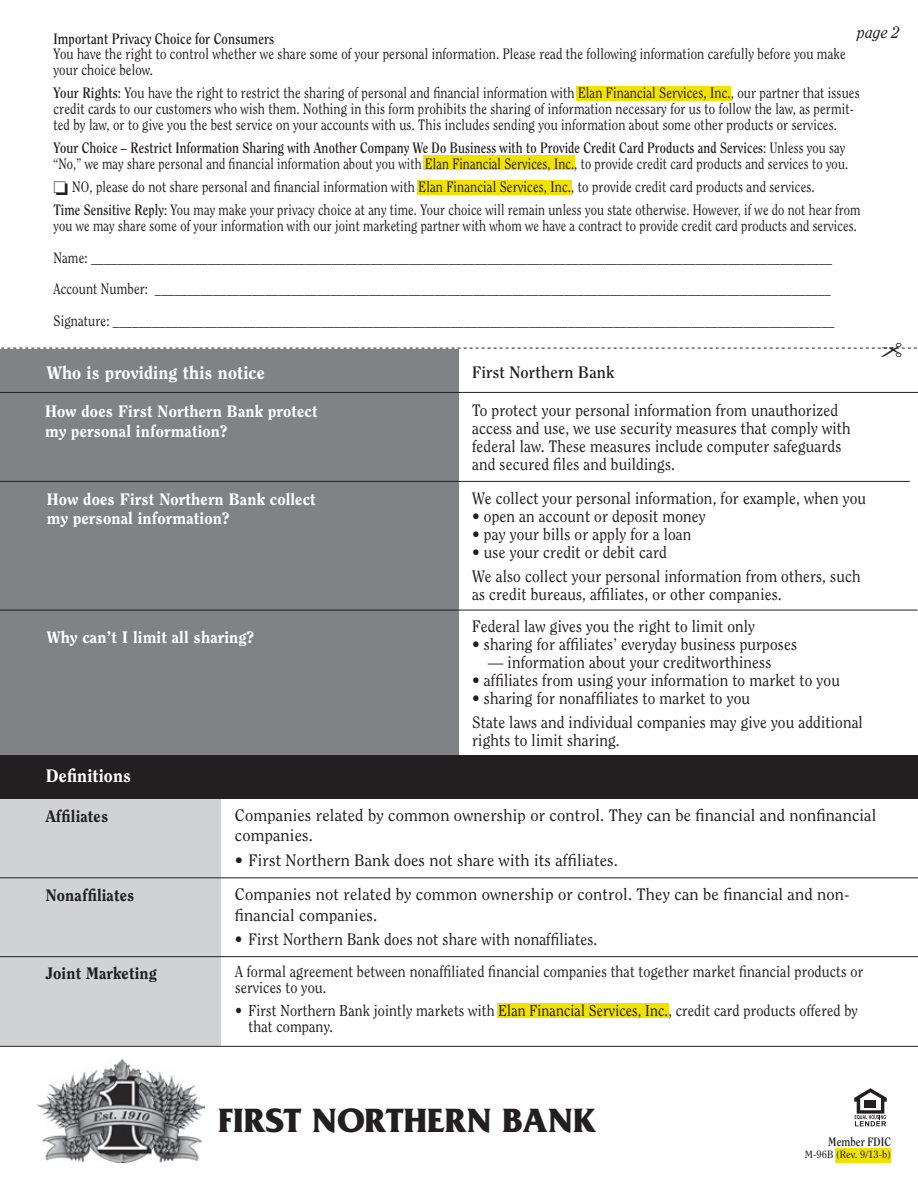
<style>
.page{position:relative;width:918px;height:1188px;background:#fff}
.page>*{position:absolute;margin:0;border:0;box-sizing:border-box;transform-origin:0 0}
.t1{font:700 35.4px "Friz Quadrata";color:#231f20}
.t2{font:800 18px "Clearface";letter-spacing:.01em;color:#fff}
.t3{font:16.5px/18px "Clearface";letter-spacing:.01em;color:#231f20;scale:.93 1}
.t4{font:16.5px/20.2px "Clearface";letter-spacing:.01em;color:#231f20}
.t5{font:800 16.5px/19.8px "Clearface";letter-spacing:.01em;color:#fff}
.t6{font:800 16.5px "Clearface";letter-spacing:.01em;color:#231f20}
.t7{font:700 16.5px "Clearface";letter-spacing:.01em;color:#231f20}
.t8{font:italic 16.5px "Clearface";color:#231f20;scale:.93 1}
.t9{font:15.75px/15.8px "Clearface";letter-spacing:.01em;color:#231f20;scale:.9 1}
.t10{font:15px/15.8px "Clearface";letter-spacing:.01em;color:#231f20;scale:.85 1}
.t11{font:15px/15.8px "Clearface";letter-spacing:.01em;color:#231f20;scale:.83 1}
.t12{font:700 15px "Clearface";letter-spacing:.01em;color:#231f20;scale:.85 1}
.t13{font:700 12px "Clearface";color:#231f20;scale:.9 1}
.t14{font:10.5px "Clearface";color:#231f20}
.s1{font-weight:700}
</style>
<div class="page">
<div style="left:836px;top:1148px;width:55px;height:14px;background:#f1e201"></div>
<div style="left:577px;top:86px;width:154px;height:15px;background:#f1e201"></div>
<div style="left:423px;top:156px;width:152px;height:14px;background:#f1e201"></div>
<div style="left:417px;top:180px;width:155px;height:14px;background:#f1e201"></div>
<div style="left:0;top:349px;width:459px;height:406px;background:#808285"></div>
<hr style="left:0;top:392px;width:918px;height:1px;background:#231f20">
<hr style="left:0;top:481px;width:910px;height:1px;background:#231f20">
<hr style="left:0;top:610px;width:917px;height:1px;background:#231f20">
<div style="left:0;top:785px;width:221px;height:261px;background:#d1d2d4"></div>
<div style="left:0;top:755px;width:918px;height:43px;background:#231f20"></div>
<hr style="left:0;top:877px;width:918px;height:1px;background:#231f20">
<hr style="left:0;top:956px;width:918px;height:1px;background:#231f20">
<hr style="left:0;top:1046px;width:918px;height:1px;background:#231f20">
<svg style="left:854px;top:1088px;width:33px;height:38px"></svg>
<img style="left:38px;top:1060px;width:166px;height:102px">
<div style="left:497px;top:1003px;width:172px;height:14px;background:#f1e201"></div>
<svg style="left:1px;top:347px;width:916px;height:2px"></svg>
<p class="t8" style="left:858px;top:23px;width:47px">page 2</p>
<p class="t12" style="left:54px;top:29px;width:261px">Important Privacy Choice for Consumers</p>
<p class="t10" style="left:54px;top:46px;width:933px">You have the right to control whether we share some of your personal information. Please read the following information carefully before you make your choice below.</p>
<p class="t10" style="left:54px;top:85px;width:950px"><span class="s1">Your Rights</span>: You have the right to restrict the sharing of personal and financial information with Elan Financial Services, Inc., our partner that issues credit cards to our customers who wish them. Nothing in this form prohibits the sharing of information necessary for us to follow the law, as permit&shy;ted by law, or to give you the best service on your accounts with us. This includes sending you information about some other products or services.</p>
<p class="t11" style="left:54px;top:140px;width:959px"><span class="s1">Your Choice – Restrict Information Sharing with Another Company We Do Business with to Provide Credit Card Products and Services</span>: Unless you say “No,” we may share personal and financial information about you with Elan Financial Services, Inc., to provide credit card products and services to you.</p>
<p class="t10" style="left:54px;top:179px;width:897px">❏ NO, please do not share personal and financial information with Elan Financial Services, Inc., to provide credit card products and services.</p>
<p class="t11" style="left:54px;top:202px;width:974px"><span class="s1">Time Sensitive Reply</span>: You may make your privacy choice at any time. Your choice will remain unless you state otherwise. However, if we do not hear from you we may share some of your information with our joint marketing partner with whom we have a contract to provide credit card products and services.</p>
<p class="t10" style="left:54px;top:250px;width:918px">Name: __________________________________________________________________________________________________________________</p>
<p class="t10" style="left:54px;top:281px;width:916px">Account Number: ________________________________________________________________________________________________________</p>
<p class="t10" style="left:54px;top:313px;width:920px">Signature: _______________________________________________________________________________________________________________</p>
<p class="t2" style="left:47px;top:362px;width:219px">Who is providing this notice</p>
<p class="t7" style="left:472px;top:362px;width:144px">First Northern Bank</p>
<p class="t5" style="left:45px;top:401px;width:274px">How does First Northern Bank protect my personal information?</p>
<p class="t3" style="left:472px;top:402px;width:395px">To protect your personal information from unauthorized</p>
<p class="t3" style="left:472px;top:420px;width:409px">access and use, we use security measures that comply with</p>
<p class="t3" style="left:472px;top:438px;width:399px">federal law. These measures include computer safeguards</p>
<p class="t3" style="left:472px;top:456px;width:220px">and secured files and buildings.</p>
<p class="t3" style="left:472px;top:489px;width:425px">We collect your personal information, for example, when you</p>
<p class="t3" style="left:472px;top:507px;width:253px">• open an account or deposit money</p>
<p class="t3" style="left:472px;top:525px;width:237px">• pay your bills or apply for a loan</p>
<p class="t3" style="left:472px;top:543px;width:211px">• use your credit or debit card</p>
<p class="t3" style="left:472px;top:567px;width:419px">We also collect your personal information from others, such as credit bureaus, affiliates, or other companies.</p>
<p class="t5" style="left:47px;top:489px;width:270px">How does First Northern Bank collect my personal information?</p>
<p class="t5" style="left:47px;top:627px;width:209px">Why can’t I limit all sharing?</p>
<p class="t2" style="left:46px;top:765px;width:87px">Definitions</p>
<p class="t3" style="left:472px;top:617px;width:306px">Federal law gives you the right to limit only</p>
<p class="t3" style="left:472px;top:635px;width:351px">• sharing for affiliates’ everyday business purposes</p>
<p class="t3" style="left:488px;top:653px;width:306px">— information about your creditworthiness</p>
<p class="t3" style="left:472px;top:671px;width:397px">• affiliates from using your information to market to you</p>
<p class="t3" style="left:472px;top:689px;width:300px">• sharing for nonaffiliates to market to you</p>
<p class="t3" style="left:472px;top:713px;width:422px">State laws and individual companies may give you additional rights to limit sharing.</p>
<p class="t6" style="left:46px;top:806px;width:64px">Affiliates</p>
<p class="t6" style="left:46px;top:885px;width:90px">Nonaffiliates</p>
<p class="t6" style="left:46px;top:963px;width:113px">Joint Marketing</p>
<p class="t4" style="left:235px;top:805px;width:643px">Companies related by common ownership or control. They can be financial and nonfinancial companies.</p>
<p class="t4" style="left:235px;top:850px;width:384px">• First Northern Bank does not share with its affiliates.</p>
<p class="t4" style="left:235px;top:885px;width:616px">Companies not related by common ownership or control. They can be financial and non&shy;financial companies.</p>
<p class="t3" style="left:235px;top:931px;width:391px">• First Northern Bank does not share with nonaffiliates.</p>
<p class="t9" style="left:235px;top:964px;width:700px">A formal agreement between nonaffiliated financial companies that together market financial products or services to you.</p>
<p class="t9" style="left:249px;top:1003px;width:679px;text-indent:-13px">• First Northern Bank jointly markets with Elan Financial Services, Inc., credit card products offered by that company.</p>
<p class="t1" style="left:218px;top:1101px;width:379px">FIRST NORTHERN BANK</p>
<p class="t13" style="left:828px;top:1134px;width:71px">Member FDIC</p>
<p class="t14" style="left:805px;top:1148px;width:88px">M-96B (Rev. 9/13-b)</p>
</div>
